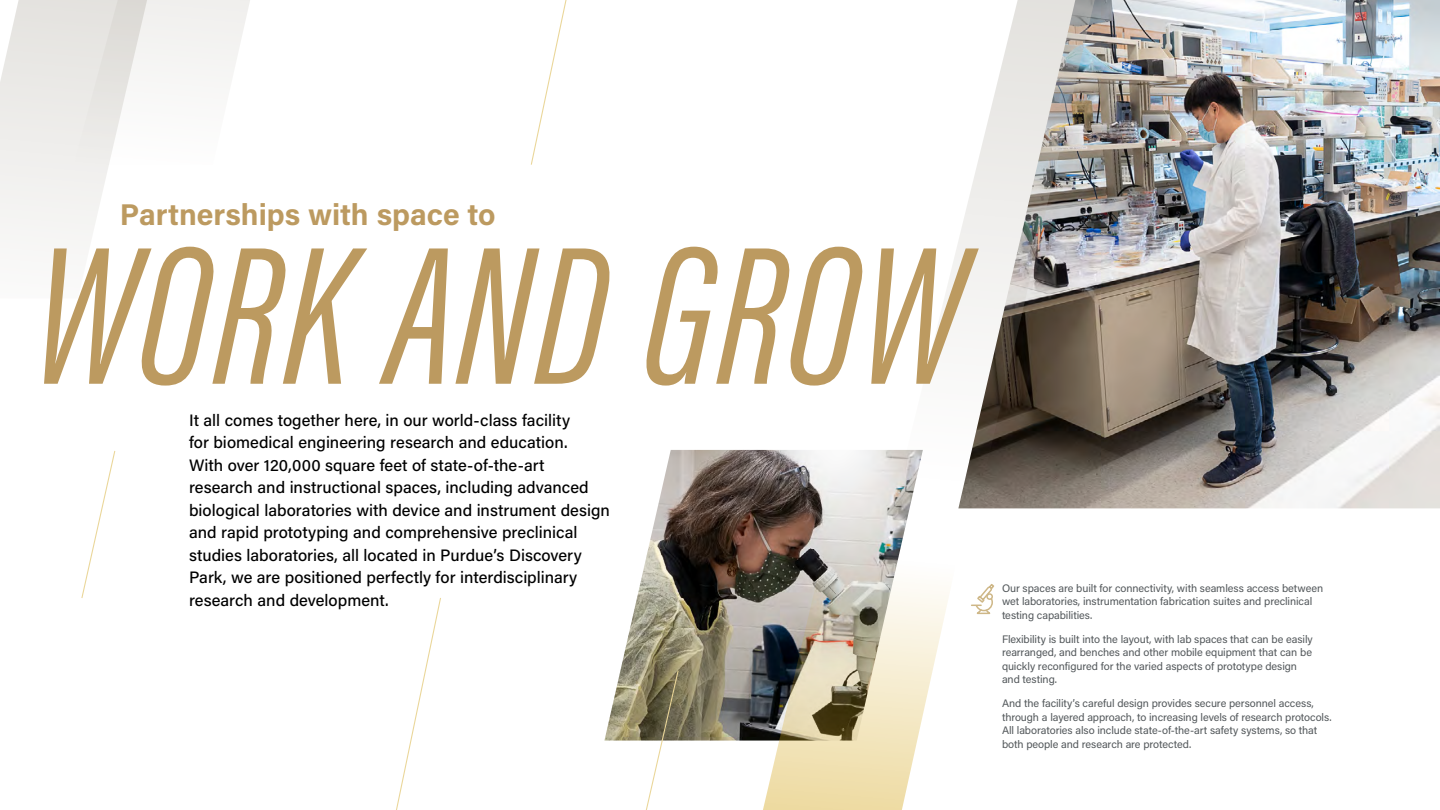
<style>
.page{position:relative;width:1440px;height:810px;background:#fff}
.page>*{position:absolute;margin:0;border:0;box-sizing:border-box;transform-origin:0 0}
.t1{font:italic 202.5px "Acumin Pro Extra Cond";letter-spacing:.015em;color:#bc9a60}
.t2{font:700 30px "Acumin Pro";color:#bc9a60}
.t3{font:500 16.5px/22.5px "Acumin Pro";color:#000}
.t4{font:10.88px/13.5px "Acumin Pro";letter-spacing:-.005em;color:#52575a}
</style>
<div class="page">
<img style="left:1102px;top:0;width:338px;height:508px">
<img style="left:604px;top:450px;width:155px;height:291px">
<svg style="left:0;top:0;width:250px;height:247px"></svg>
<svg style="left:937px;top:0;width:165px;height:509px"></svg>
<svg style="left:759px;top:384px;width:237px;height:426px"></svg>
<svg style="left:645px;top:669px;width:34px;height:141px"></svg>
<svg style="left:530px;top:0;width:37px;height:165px"></svg>
<svg style="left:81px;top:451px;width:35px;height:147px"></svg>
<svg style="left:396px;top:598px;width:45px;height:212px"></svg>
<svg style="left:970px;top:582px;width:26px;height:33px"></svg>
<h2 class="t2" style="left:120px;top:193px;width:377px">Partnerships with space to</h2>
<h1 class="t1" style="left:33px;top:193px;width:932px">WORK AND GROW</h1>
<p class="t3" style="left:189px;top:408px;width:422px">It all comes together here, in our world-class facility<br>for biomedical engineering research and education.<br>With over 120,000 square feet of state-of-the-art research and instructional spaces, including advanced biological laboratories with device and instrument design and rapid prototyping and comprehensive preclinical studies laboratories, all located in Purdue’s Discovery Park, we are positioned perfectly for interdisciplinary research and development.</p>
<p class="t4" style="left:1002px;top:581px;width:323px">Our spaces are built for connectivity, with seamless access between wet laboratories, instrumentation fabrication suites and preclinical testing capabilities.</p>
<p class="t4" style="left:1002px;top:632px;width:312px">Flexibility is built into the layout, with lab spaces that can be easily rearranged, and benches and other mobile equipment that can be quickly reconfigured for the varied aspects of prototype design and testing.</p>
<p class="t4" style="left:1002px;top:696px;width:331px">And the facility’s careful design provides secure personnel access, through a layered approach, to increasing levels of research protocols.<br>All laboratories also include state-of-the-art safety systems, so that both people and research are protected.</p>
</div>
